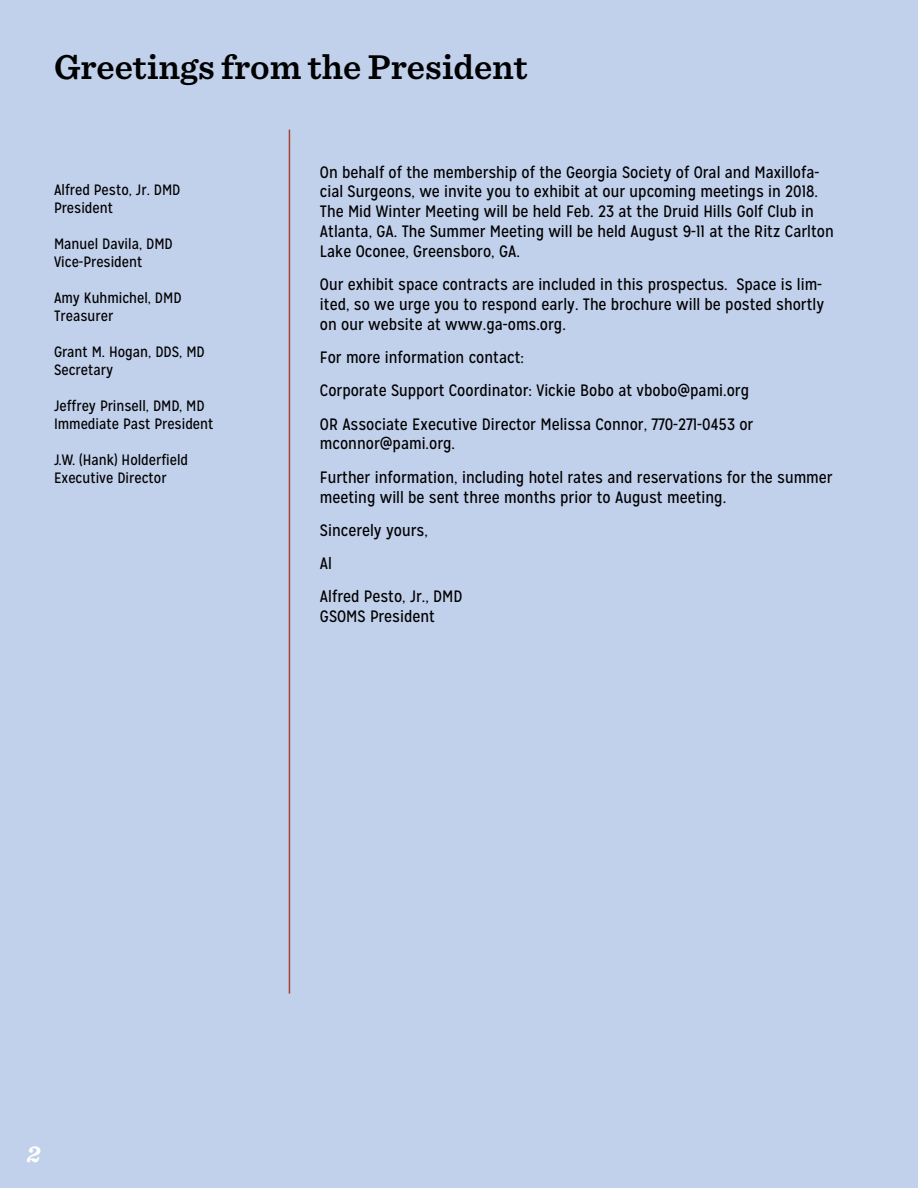
<style>
.page{position:relative;width:918px;height:1188px;background:#c1d0eb}
.page>*{position:absolute;margin:0;border:0;box-sizing:border-box;transform-origin:0 0}
.t1{font:600 36px "Sentinel";color:#000}
.t2{font:italic 700 24px "Sentinel";color:#fff}
.t3{font:16.5px/19.8px "Mission Gothic";color:#000}
.t4{font:15px/18px "Mission Gothic";color:#000}
</style>
<div class="page">
<hr style="left:289px;top:130px;width:1px;height:864px;background:#a74232">
<h1 class="t1" style="left:54px;top:39px;width:475px">Greetings from the President</h1>
<p class="t4" style="left:54px;top:180px;width:128px">Alfred Pesto, Jr. DMD<br>President</p>
<p class="t4" style="left:54px;top:234px;width:120px">Manuel Davila, DMD<br>Vice-President</p>
<p class="t4" style="left:54px;top:288px;width:129px">Amy Kuhmichel, DMD<br>Treasurer</p>
<p class="t4" style="left:54px;top:342px;width:152px">Grant M. Hogan, DDS, MD<br>Secretary</p>
<p class="t4" style="left:54px;top:396px;width:161px">Jeffrey Prinsell, DMD, MD<br>Immediate Past President</p>
<p class="t4" style="left:54px;top:450px;width:136px">J.W. (Hank) Holderfield<br>Executive Director</p>
<p class="t3" style="left:320px;top:162px;width:516px">On behalf of the membership of the Georgia Society of Oral and Maxillofa&shy;cial Surgeons, we invite you to exhibit at our upcoming meetings in 2018.<br>The Mid Winter Meeting will be held Feb. 23 at the Druid Hills Golf Club in Atlanta, GA. The Summer Meeting will be held August 9-11 at the Ritz Carlton Lake Oconee, Greensboro, GA.</p>
<p class="t3" style="left:320px;top:275px;width:506px">Our exhibit space contracts are included in this prospectus. Space is lim&shy;ited, so we urge you to respond early. The brochure will be posted shortly on our website at www.ga-oms.org.</p>
<p class="t3" style="left:320px;top:341px;width:435px;line-height:33.3px">For more information contact:<br>Corporate Support Coordinator: Vickie Bobo at vbobo@pami.org<br>OR Associate Executive Director Melissa Connor, 770-271-0453 or</p>
<p class="t3" style="left:320px;top:427px;width:514px;line-height:33.3px">mconnor@pami.org.<br>Further information, including hotel rates and reservations for the summer</p>
<p class="t3" style="left:320px;top:480px;width:408px;line-height:33.3px">meeting will be sent three months prior to August meeting.<br>Sincerely yours,<br>Al<br>Alfred Pesto, Jr., DMD</p>
<p class="t3" style="left:320px;top:607px;width:117px">GSOMS President</p>
<h2 class="t2" style="left:27px;top:1135px;width:15px">2</h2>
</div>
